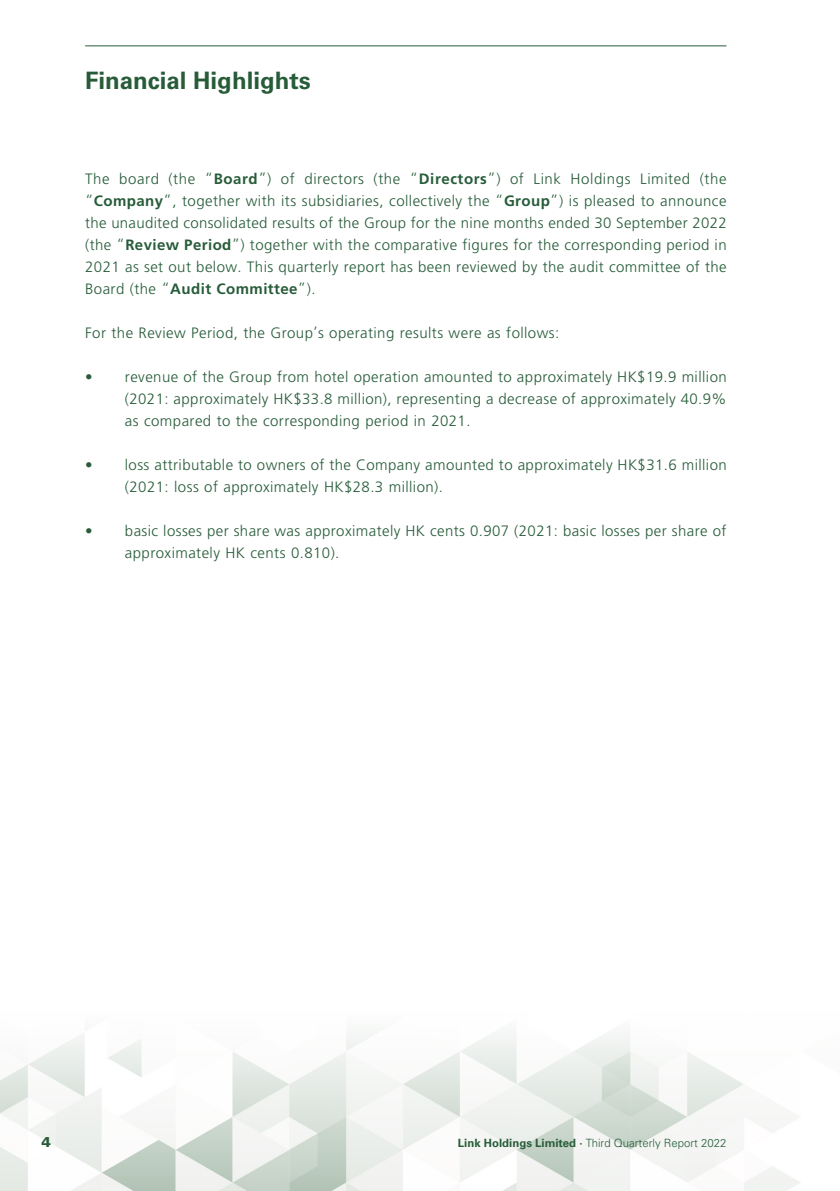
<style>
.page{position:relative;width:840px;height:1191px;background:#fff}
.page>*{position:absolute;margin:0;border:0;box-sizing:border-box;transform-origin:0 0}
.t1{font:700 24px "Univers LT Std";color:#275c39}
.t2{font:300 15px/22px "Frutiger LT Std";letter-spacing:.03em;color:#275c39;text-align:justify}
.t3{font:900 14.2px "Univers LT Std";color:#275c39}
.t4{font:300 11.4px "Univers LT Std";color:#275c39}
.s1{font-weight:700}
</style>
<div class="page">
<img style="left:0;top:1033px;width:800px;height:158px">
<hr style="left:85px;top:45px;width:641px;height:1px;background:#275c39">
<h1 class="t1" style="left:85px;top:67px;width:227px">Financial Highlights</h1>
<p class="t2" style="left:85px;top:168px;width:642px">The board (the “<span class="s1">Board</span>”) of directors (the “<span class="s1">Directors</span>”) of Link Holdings Limited (the “<span class="s1">Company</span>”, together with its subsidiaries, collectively the “<span class="s1">Group</span>”) is pleased to announce the unaudited consolidated results of the Group for the nine months ended 30 September 2022 (the “<span class="s1">Review Period</span>”) together with the comparative figures for the corresponding period in 2021 as set out below. This quarterly report has been reviewed by the audit committee of the Board (the “<span class="s1">Audit Committee</span>”).</p>
<p class="t2" style="left:85px;top:322px;width:475px">For the Review Period, the Group’s operating results were as follows:</p>
<p class="t2" style="left:125px;top:366px;width:603px;text-indent:-40px">• revenue of the Group from hotel operation amounted to approximately HK$19.9 million (2021: approximately HK$33.8 million), representing a decrease of approximately 40.9% as compared to the corresponding period in 2021.</p>
<p class="t2" style="left:125px;top:454px;width:603px;text-indent:-40px">• loss attributable to owners of the Company amounted to approximately HK$31.6 million (2021: loss of approximately HK$28.3 million).</p>
<p class="t2" style="left:125px;top:520px;width:602px;text-indent:-40px">• basic losses per share was approximately HK cents 0.907 (2021: basic losses per share of approximately HK cents 0.810).</p>
<p class="t3" style="left:42px;top:1133px;width:11px">4</p>
<p class="t4" style="left:457px;top:1136px;width:270px"><span class="s1">Link Holdings Limited ·</span> Third Quarterly Report 2022</p>
</div>
